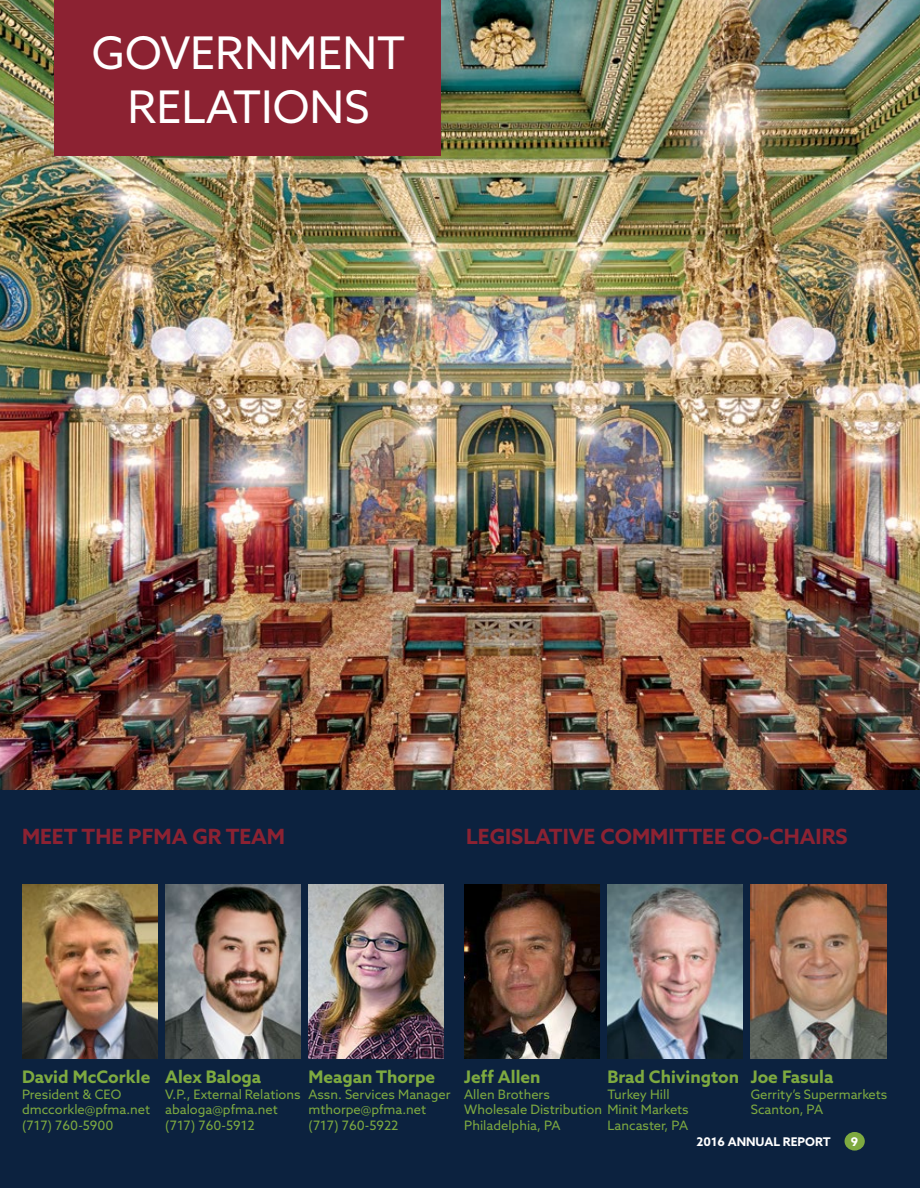
<style>
.page{position:relative;width:920px;height:1188px;background:#fff}
.page>*{position:absolute;margin:0;border:0;box-sizing:border-box;transform-origin:0 0}
.t1{font:45px/54px "Azo Sans";color:#fff;text-align:center}
.t2{font:700 21px "Azo Sans";color:#8c2232}
.t3{font:700 17.25px "Azo Sans";color:#7eaa40}
.t4{font:12.9px/15.6px "Azo Sans";color:#7eaa40}
.t5{font:700 12px "Azo Sans";color:#fff}
</style>
<div class="page">
<img style="left:0;top:0;width:919px;height:790px">
<div style="left:54px;top:0;width:387px;height:156px;background:#8c2232"></div>
<div style="left:0;top:790px;width:919px;height:398px;background:#0c223f"></div>
<img style="left:22px;top:885px;width:135px;height:174px">
<img style="left:464px;top:885px;width:135px;height:174px">
<img style="left:165px;top:885px;width:135px;height:174px">
<img style="left:607px;top:885px;width:135px;height:174px">
<img style="left:308px;top:885px;width:136px;height:174px">
<img style="left:750px;top:885px;width:136px;height:174px">
<div style="left:844px;top:1132px;width:20px;height:19px;background:#7eaa40;border-radius:50%"></div>
<h1 class="t1" style="left:92px;top:26px;width:314px">GOVERNMENT<br>RELATIONS</h1>
<h2 class="t2" style="left:22px;top:823px;width:265px">MEET THE PFMA GR TEAM</h2>
<h2 class="t2" style="left:466px;top:823px;width:383px">LEGISLATIVE COMMITTEE CO-CHAIRS</h2>
<h3 class="t3" style="left:22px;top:1066px;width:130px">David McCorkle</h3>
<p class="t4" style="left:22px;top:1086px;width:130px">President &amp; CEO dmccorkle@pfma.net (717) 760-5900</p>
<h3 class="t3" style="left:165px;top:1066px;width:97px">Alex Baloga</h3>
<p class="t4" style="left:165px;top:1086px;width:137px">V.P., External Relations abaloga@pfma.net (717) 760-5912</p>
<h3 class="t3" style="left:308px;top:1066px;width:128px">Meagan Thorpe</h3>
<p class="t4" style="left:308px;top:1086px;width:144px">Assn. Services Manager mthorpe@pfma.net (717) 760-5922</p>
<h3 class="t3" style="left:464px;top:1066px;width:78px">Jeff Allen</h3>
<p class="t4" style="left:464px;top:1086px;width:226px">Allen Brothers<br>Wholesale Distribution Minit Markets<br>Philadelphia, PA</p>
<h3 class="t3" style="left:607px;top:1066px;width:133px">Brad Chivington</h3>
<p class="t4" style="left:607px;top:1086px;width:64px">Turkey Hill</p>
<p class="t4" style="left:607px;top:1117px;width:82px">Lancaster, PA</p>
<h3 class="t3" style="left:750px;top:1066px;width:84px">Joe Fasula</h3>
<p class="t4" style="left:750px;top:1086px;width:138px">Gerrity’s Supermarkets<br>Scanton, PA</p>
<p class="t5" style="left:696px;top:1134px;width:136px">2016 ANNUAL REPORT</p>
<p class="t5" style="left:850px;top:1134px;width:9px">9</p>
</div>
